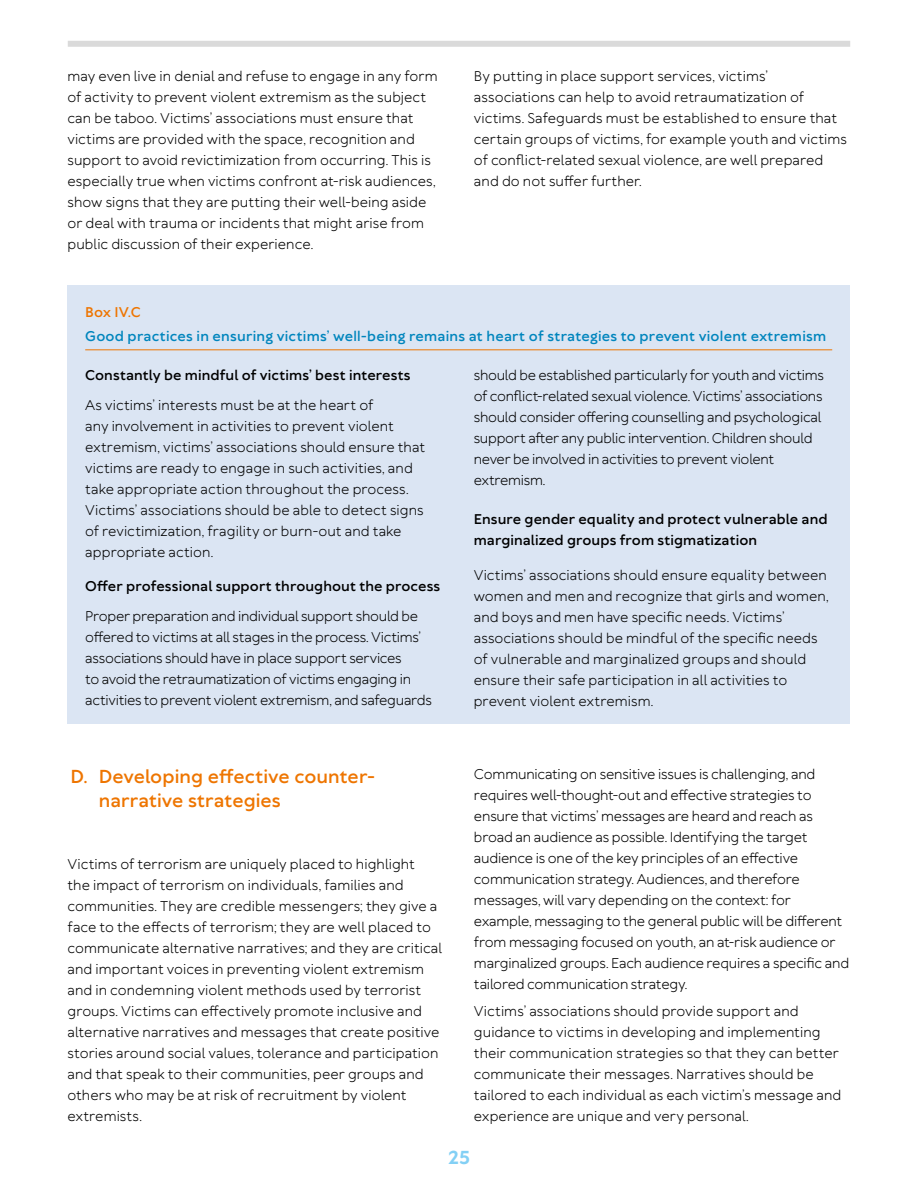
<style>
.page{position:relative;width:918px;height:1188px;background:#fff}
.page>*{position:absolute;margin:0;border:0;box-sizing:border-box;transform-origin:0 0}
.t1{font:600 18px/24px "TT Wellingtons";letter-spacing:.005em;color:#ee7501}
.t2{font:700 18px "TT Wellingtons";color:#83d0f5}
.t3{font:13.5px/21px "TT Wellingtons";color:#000}
.t4{font:13.5px/21px "TT Wellingtons";letter-spacing:-.02em;color:#000}
.t5{font:600 13.5px/21px "TT Wellingtons";letter-spacing:.01em;color:#000}
.t6{font:600 13.5px "TT Wellingtons";letter-spacing:.02em;color:#0085bd}
.t7{font:600 13.5px "TT Wellingtons";color:#ee7501}
</style>
<div class="page">
<div style="left:68px;top:41px;width:782px;height:6px;background:#dadada"></div>
<div style="left:67px;top:285px;width:783px;height:439px;background:#dbe5f3"></div>
<hr style="left:85px;top:350px;width:747px;height:1px;background:#ee7501">
<p class="t3" style="left:68px;top:66px;width:372px">may even live in denial and refuse to engage in any form of activity to prevent violent extremism as the subject can be taboo. Victims’ associations must ensure that victims are provided with the space, recognition and support to avoid revictimization from occurring. This is especially true when victims confront at-risk audiences, show signs that they are putting their well-being aside or deal with trauma or incidents that might arise from public discussion of their experience.</p>
<p class="t3" style="left:474px;top:66px;width:374px">By putting in place support services, victims’ associations can help to avoid retraumatization of victims. Safeguards must be established to ensure that certain groups of victims, for example youth and victims of conflict-related sexual violence, are well prepared and do not suffer further.</p>
<p class="t7" style="left:85px;top:303px;width:57px">Box IV.C</p>
<p class="t6" style="left:85px;top:327px;width:743px">Good practices in ensuring victims’ well-being remains at heart of strategies to prevent violent extremism</p>
<p class="t5" style="left:85px;top:364px;width:327px">Constantly be mindful of victims’ best interests</p>
<p class="t3" style="left:85px;top:394px;width:342px">As victims’ interests must be at the heart of<br>any involvement in activities to prevent violent extremism, victims’ associations should ensure that victims are ready to engage in such activities, and take appropriate action throughout the process.<br>Victims’ associations should be able to detect signs of revictimization, fragility or burn-out and take appropriate action.</p>
<p class="t5" style="left:85px;top:576px;width:357px">Offer professional support throughout the process</p>
<p class="t4" style="left:85px;top:606px;width:348px">Proper preparation and individual support should be offered to victims at all stages in the process. Victims’ associations should have in place support services<br>to avoid the retraumatization of victims engaging in activities to prevent violent extremism, and safeguards</p>
<p class="t4" style="left:474px;top:364px;width:352px">should be established particularly for youth and victims of conflict-related sexual violence. Victims’ associations should consider offering counselling and psychological support after any public intervention. Children should never be involved in activities to prevent violent extremism.</p>
<p class="t5" style="left:474px;top:509px;width:355px">Ensure gender equality and protect vulnerable and marginalized groups from stigmatization</p>
<p class="t3" style="left:474px;top:564px;width:357px">Victims’ associations should ensure equality between women and men and recognize that girls and women, and boys and men have specific needs. Victims’ associations should be mindful of the specific needs of vulnerable and marginalized groups and should ensure their safe participation in all activities to prevent violent extremism.</p>
<h1 class="t1" style="left:99px;top:764px;width:278px;text-indent:-28px">D. Developing effective counter&shy;narrative strategies</h1>
<p class="t3" style="left:68px;top:853px;width:376px">Victims of terrorism are uniquely placed to highlight<br>the impact of terrorism on individuals, families and communities. They are credible messengers; they give a face to the effects of terrorism; they are well placed to communicate alternative narratives; and they are critical and important voices in preventing violent extremism and in condemning violent methods used by terrorist groups. Victims can effectively promote inclusive and alternative narratives and messages that create positive stories around social values, tolerance and participation and that speak to their communities, peer groups and others who may be at risk of recruitment by violent extremists.</p>
<p class="t3" style="left:474px;top:763px;width:377px">Communicating on sensitive issues is challenging, and requires well-thought-out and effective strategies to ensure that victims’ messages are heard and reach as broad an audience as possible. Identifying the target audience is one of the key principles of an effective communication strategy. Audiences, and therefore messages, will vary depending on the context: for example, messaging to the general public will be different from messaging focused on youth, an at-risk audience or marginalized groups. Each audience requires a specific and tailored communication strategy.</p>
<p class="t3" style="left:474px;top:1000px;width:369px">Victims’ associations should provide support and guidance to victims in developing and implementing their communication strategies so that they can better communicate their messages. Narratives should be tailored to each individual as each victim’s message and experience are unique and very personal.</p>
<h1 class="t2" style="left:448px;top:1146px;width:23px">25</h1>
</div>
